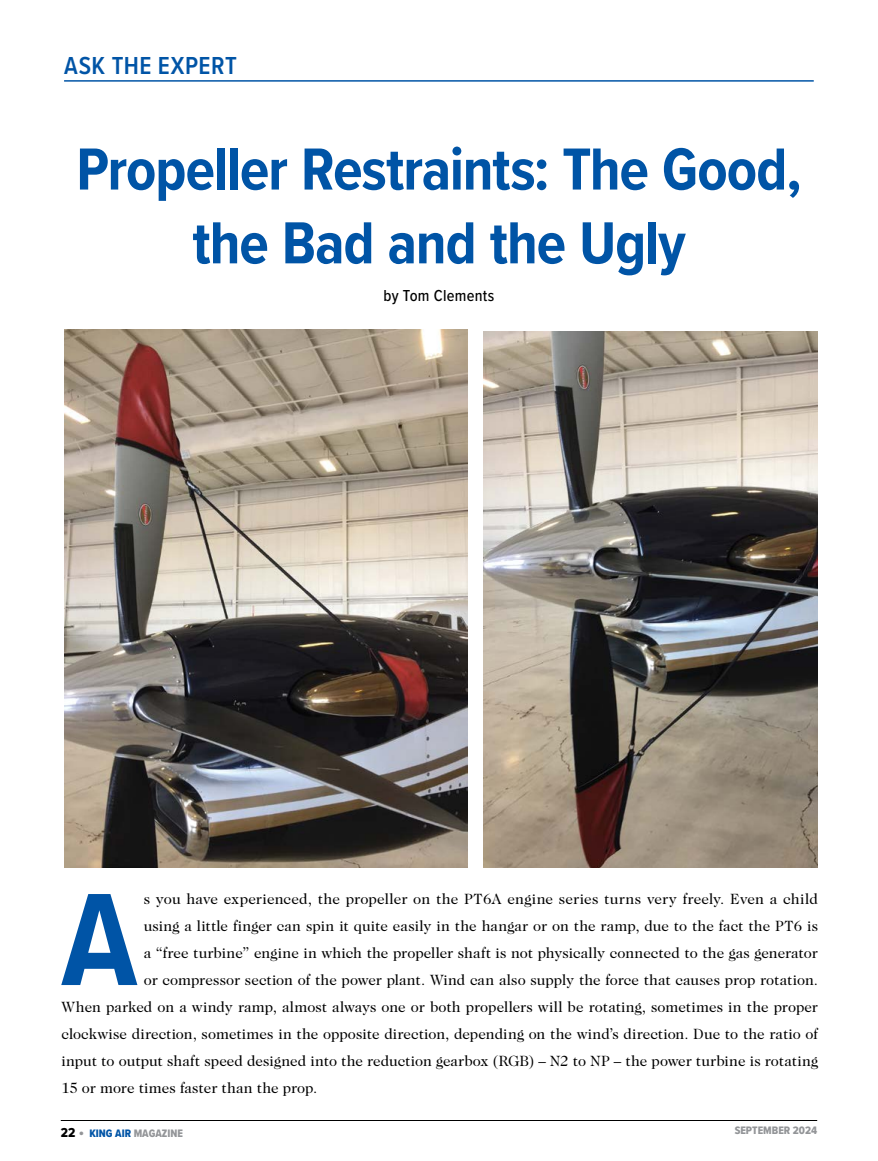
<style>
.page{position:relative;width:878px;height:1161px;background:#fff}
.page>*{position:absolute;margin:0;border:0;box-sizing:border-box;transform-origin:0 0}
.t1{font:700 136.5px "Proxima Nova Cond";color:#0054a6}
.t2{font:700 61.5px/73.8px "Proxima Nova Cond";letter-spacing:-.015em;color:#0054a6;text-align:center}
.t3{font:600 25.5px "Proxima Nova Cond";letter-spacing:.02em;color:#0054a6}
.t4{font:500 16.5px "Proxima Nova Cond";letter-spacing:.015em;color:#000}
.t5{font:15px "Caslon Two Twenty Four";color:#000}
.t6{font:11.25px "Proxima Nova Cond Extrabld";color:#939598}
.s1{font-size:13.5px;color:#000}
.s2{font-size:15px}
.s3{color:#0054a6}
</style>
<div class="page">
<hr style="left:61px;top:1120px;width:756px;height:1px;background:#000">
<hr style="left:64px;top:80px;width:749px;height:2px;background:#0054a6">
<img style="left:484px;top:331px;width:333px;height:537px">
<img style="left:64px;top:330px;width:403px;height:538px">
<h3 class="t3" style="left:64px;top:47px;width:174px">ASK THE EXPERT</h3>
<h2 class="t2" style="left:76px;top:131px;width:727px">Propeller Restraints: The Good, the Bad and the Ugly</h2>
<p class="t4" style="left:383px;top:283px;width:112px">by Tom Clements</p>
<h1 class="t1" style="left:62px;top:839px;width:77px">A</h1>
<p class="t5" style="left:144px;top:890px;width:675px">s you have experienced, the propeller on the PT6A engine series turns very freely. Even a child</p>
<p class="t5" style="left:144px;top:917px;width:675px">using a little finger can spin it quite easily in the hangar or on the ramp, due to the fact the PT6 is</p>
<p class="t5" style="left:144px;top:944px;width:675px">a “free turbine” engine in which the propeller shaft is not physically connected to the gas generator</p>
<p class="t5" style="left:144px;top:971px;width:675px">or compressor section of the power plant. Wind can also supply the force that causes prop rotation.</p>
<p class="t5" style="left:62px;top:998px;width:758px">When parked on a windy ramp, almost always one or both propellers will be rotating, sometimes in the proper</p>
<p class="t5" style="left:62px;top:1025px;width:758px">clockwise direction, sometimes in the opposite direction, depending on the wind’s direction. Due to the ratio of</p>
<p class="t5" style="left:62px;top:1052px;width:758px">input to output shaft speed designed into the reduction gearbox (RGB) – N2 to NP – the power turbine is rotating</p>
<p class="t5" style="left:62px;top:1079px;width:257px">15 or more times faster than the prop.</p>
<p class="t6" style="left:61px;top:1125px;width:124px"><span class="s1">22</span> <span class="s2">•</span> <span class="s3">KING AIR</span> MAGAZINE</p>
<p class="t6" style="left:734px;top:1122px;width:84px">SEPTEMBER 2024</p>
</div>
